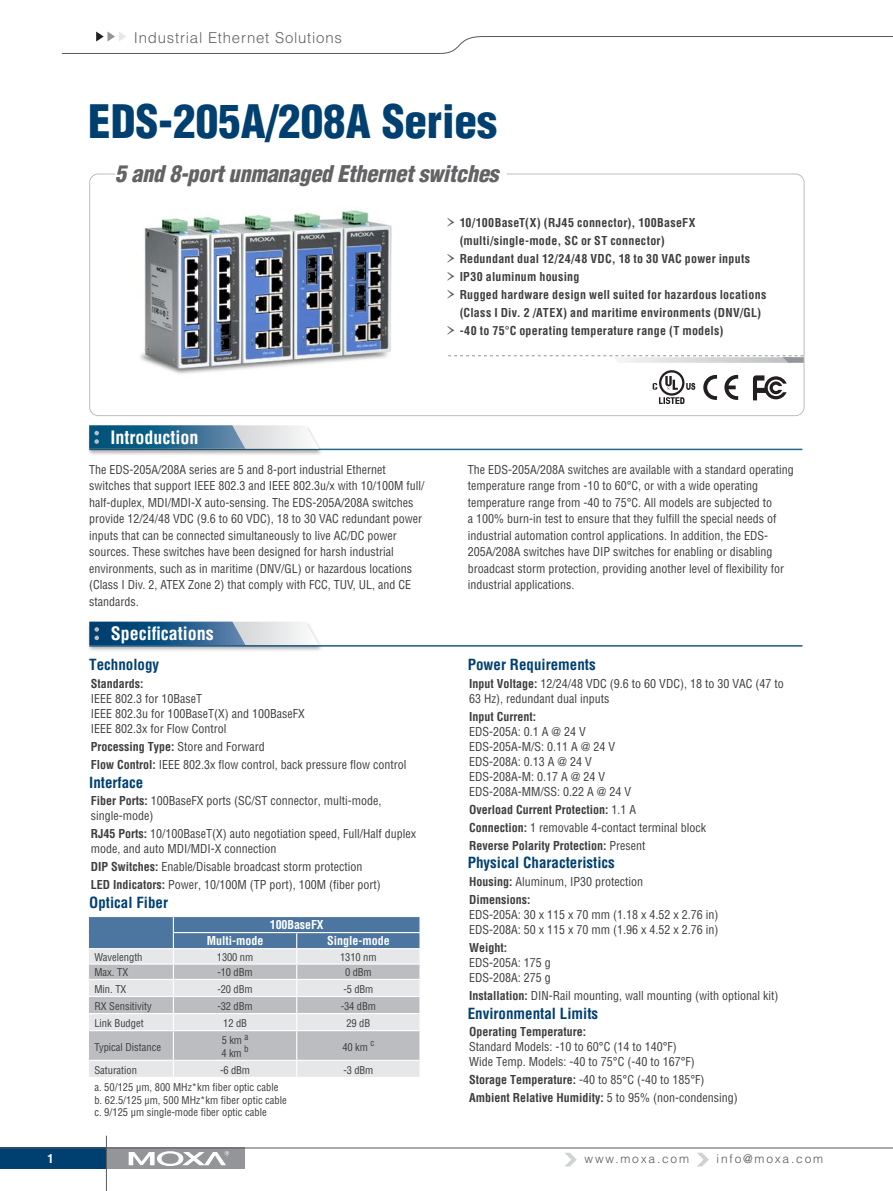
<style>
.page{position:relative;width:893px;height:1191px;background:#fff}
.page>*{position:absolute;margin:0;border:0;box-sizing:border-box;transform-origin:0 0}
.pro_name{font:900 condensed 45px "Helvetica";color:#004071}
.pro_des{font:italic 900 condensed 22.5px "Helvetica";letter-spacing:-.015em;color:#636366}
.Feature_01{font:700 condensed 18px "Helvetica";color:#fff}
.copy_title_parenthes{font:700 condensed 15px "Helvetica";color:#004071}
.t1{font:300 15px "Helvetica";letter-spacing:.05em;color:#636366}
.copy_bold_regular{font:condensed 12px/15px "Helvetica";color:#3e3e3f}
.body{font:condensed 12px/16.5px "Helvetica";color:#3e3e3f}
.pro_list{font:700 condensed 12px/18px "Helvetica";letter-spacing:.02em;color:#3e3e3f}
.copy_bold_regular-2{font:700 condensed 12px "Helvetica";color:#3e3e3f}
.table_copy_white_cen{font:700 condensed 12px "Helvetica";color:#fff}
.t2{font:300 12px "Helvetica";letter-spacing:.15em;color:#57585a}
.table_copy_center{font:condensed 10.5px "Helvetica";color:#3e3e3f}
.s1{font-family:"Garamond Premr Pro";font-weight:400;font-stretch:normal;font-size:24px;color:#636366}
.s2{font-weight:400}
.s3{font-weight:700}
</style>
<div class="page">
<div style="left:0;top:1147px;width:106px;height:22px;background:#004071"></div>
<div style="left:106px;top:1147px;width:138px;height:22px;background:#939598"></div>
<hr style="left:0;top:1147px;width:893px;height:1px;background:#57585a">
<svg style="left:129px;top:1151px;width:100px;height:15px"></svg>
<hr style="left:106px;top:1135px;width:1px;height:56px;background:#59595c">
<svg style="left:697px;top:1152px;width:12px;height:14px"></svg>
<svg style="left:565px;top:1152px;width:12px;height:14px"></svg>
<svg style="left:61px;top:32px;width:832px;height:22px"></svg>
<div style="left:89px;top:174px;width:715px;height:242px;border:1px solid #bcbdc0;border-radius:9px"></div>
<img style="left:140px;top:210px;width:252px;height:164px">
<hr style="left:89px;top:448px;width:713px;height:2px;background:#23698e">
<div style="left:87px;top:425px;width:237px;height:31px;background:#231f20;opacity:.35"></div>
<svg style="left:89px;top:425px;width:230px;height:24px;background:#6b96ae"></svg>
<svg style="left:753px;top:375px;width:34px;height:25px"></svg>
<svg style="left:703px;top:375px;width:14px;height:25px"></svg>
<svg style="left:724px;top:375px;width:14px;height:25px"></svg>
<div style="left:87px;top:621px;width:237px;height:31px;background:#231f20;opacity:.35"></div>
<svg style="left:89px;top:621px;width:230px;height:24px;background:#678dab"></svg>
<hr style="left:89px;top:645px;width:713px;height:1px;background:#175887">
<svg style="left:448px;top:355px;width:356px;height:8px"></svg>
<svg style="left:88px;top:916px;width:332px;height:161px;background:#bbc4cd"></svg>
<hr style="left:297px;top:916px;width:124px;height:1px;background:#fff">
<hr style="left:173px;top:932px;width:124px;height:1px;background:#fff">
<hr style="left:297px;top:932px;width:124px;height:1px;background:#fff">
<svg style="left:653px;top:370px;width:42px;height:34px"></svg>
<p class="t1" style="left:134px;top:29px;width:210px">Industrial Ethernet Solutions</p>
<p class="pro_name" style="left:88px;top:94px;width:410px">EDS-205A/208A Series</p>
<p class="pro_des" style="left:115px;top:160px;width:385px">5 and 8-port unmanaged Ethernet switches</p>
<p class="pro_list" style="left:460px;top:213px;width:237px;text-indent:-15px"><span class="s1">›</span> 10/100BaseT(X) (RJ45 connector), 100BaseFX (multi/single-mode, SC or ST connector)</p>
<p class="pro_list" style="left:445px;top:249px;width:307px"><span class="s1">›</span> Redundant dual 12/24/48 VDC, 18 to 30 VAC power inputs</p>
<p class="pro_list" style="left:445px;top:267px;width:136px"><span class="s1">›</span> IP30 aluminum housing</p>
<p class="pro_list" style="left:460px;top:285px;width:308px;text-indent:-15px"><span class="s1">›</span> Rugged hardware design well suited for hazardous locations (Class I Div. 2 /ATEX) and maritime environments (DNV/GL)</p>
<p class="pro_list" style="left:445px;top:321px;width:280px"><span class="s1">›</span> -40 to 75<span class="s2">°</span>C operating temperature range (T models)</p>
<p class="Feature_01" style="left:111px;top:426px;width:90px">Introduction</p>
<p class="body" style="left:89px;top:461px;width:337px">The EDS-205A/208A series are 5 and 8-port industrial Ethernet switches that support IEEE 802.3 and IEEE 802.3u/x with 10/100M full/ half-duplex, MDI/MDI-X auto-sensing. The EDS-205A/208A switches provide 12/24/48 VDC (9.6 to 60 VDC), 18 to 30 VAC redundant power inputs that can be connected simultaneously to live AC/DC power sources. These switches have been designed for harsh industrial environments, such as in maritime (DNV/GL) or hazardous locations (Class I Div. 2, ATEX Zone 2) that comply with FCC, TUV, UL, and CE standards.</p>
<p class="Feature_01" style="left:111px;top:622px;width:104px">Specifications</p>
<p class="copy_title_parenthes" style="left:89px;top:656px;width:71px">Technology</p>
<p class="copy_bold_regular" style="left:91px;top:676px;width:215px"><span class="s3">Standards:<br></span>IEEE 802.3 for 10BaseT<br>IEEE 802.3u for 100BaseT(X) and 100BaseFX<br>IEEE 802.3x for Flow Control</p>
<p class="copy_bold_regular-2" style="left:91px;top:739px;width:175px">Processing Type: <span class="s2">Store and Forward</span></p>
<p class="copy_bold_regular" style="left:91px;top:757px;width:317px"><span class="s3">Flow Control:</span> IEEE 802.3x flow control, back pressure flow control</p>
<p class="copy_title_parenthes" style="left:89px;top:773px;width:56px">Interface</p>
<p class="copy_bold_regular" style="left:91px;top:793px;width:292px"><span class="s3">Fiber Ports:</span> 100BaseFX ports (SC/ST connector, multi-mode, single-mode)</p>
<p class="copy_bold_regular" style="left:91px;top:826px;width:327px"><span class="s3">RJ45 Ports:</span> 10/100BaseT(X) auto negotiation speed, Full/Half duplex mode, and auto MDI/MDI-X connection</p>
<p class="copy_bold_regular" style="left:91px;top:859px;width:273px"><span class="s3">DIP Switches:</span> Enable/Disable broadcast storm protection</p>
<p class="copy_bold_regular" style="left:91px;top:877px;width:291px"><span class="s3">LED Indicators:</span> Power, 10/100M (TP port), 100M (fiber port)</p>
<p class="copy_title_parenthes" style="left:89px;top:893px;width:80px">Optical Fiber</p>
<p class="table_copy_white_cen" style="left:270px;top:917px;width:55px">100BaseFX</p>
<p class="table_copy_white_cen" style="left:207px;top:933px;width:58px">Multi-mode</p>
<p class="table_copy_white_cen" style="left:327px;top:933px;width:64px">Single-mode</p>
<p class="table_copy_center" style="left:94px;top:950px;width:50px">Wavelength</p>
<p class="table_copy_center" style="left:217px;top:950px;width:38px">1300 nm</p>
<p class="table_copy_center" style="left:340px;top:950px;width:38px">1310 nm</p>
<p class="table_copy_center" style="left:94px;top:965px;width:35px">Max. TX</p>
<p class="table_copy_center" style="left:217px;top:965px;width:37px">-10 dBm</p>
<p class="table_copy_center" style="left:345px;top:965px;width:28px">0 dBm</p>
<p class="table_copy_center" style="left:94px;top:982px;width:34px">Min. TX</p>
<p class="table_copy_center" style="left:217px;top:982px;width:37px">-20 dBm</p>
<p class="table_copy_center" style="left:343px;top:982px;width:32px">-5 dBm</p>
<p class="table_copy_center" style="left:94px;top:999px;width:59px">RX Sensitivity</p>
<p class="table_copy_center" style="left:217px;top:999px;width:37px">-32 dBm</p>
<p class="table_copy_center" style="left:341px;top:999px;width:37px">-34 dBm</p>
<p class="table_copy_center" style="left:94px;top:1016px;width:51px">Link Budget</p>
<p class="table_copy_center" style="left:223px;top:1016px;width:25px">12 dB</p>
<p class="table_copy_center" style="left:346px;top:1016px;width:25px">29 dB</p>
<p class="table_copy_center" style="left:94px;top:1040px;width:68px">Typical Distance</p>
<p class="table_copy_center" style="left:222px;top:1034px;width:28px">5 km <sup>a</sup></p>
<p class="table_copy_center" style="left:221px;top:1046px;width:29px">4 km <sup>b</sup></p>
<p class="table_copy_center" style="left:342px;top:1040px;width:33px">40 km <sup>c</sup></p>
<p class="table_copy_center" style="left:94px;top:1063px;width:44px">Saturation</p>
<p class="table_copy_center" style="left:220px;top:1063px;width:32px">-6 dBm</p>
<p class="table_copy_center" style="left:343px;top:1063px;width:32px">-3 dBm</p>
<p class="table_copy_center" style="left:94px;top:1080px;width:186px">a. 50/125 μm, 800 MHz*km fiber optic cable</p>
<p class="table_copy_center" style="left:94px;top:1093px;width:194px">b. 62.5/125 μm, 500 MHz*km fiber optic cable</p>
<p class="table_copy_center" style="left:94px;top:1106px;width:174px">c. 9/125 μm single-mode fiber optic cable</p>
<p class="body" style="left:468px;top:461px;width:327px">The EDS-205A/208A switches are available with a standard operating temperature range from -10 to 60°C, or with a wide operating temperature range from -40 to 75°C. All models are subjected to<br>a 100% burn-in test to ensure that they fulfill the special needs of industrial automation control applications. In addition, the EDS-205A/208A switches have DIP switches for enabling or disabling broadcast storm protection, providing another level of flexibility for industrial applications.</p>
<p class="copy_title_parenthes" style="left:468px;top:656px;width:129px">Power Requirements</p>
<p class="copy_bold_regular" style="left:469px;top:676px;width:316px"><span class="s3">Input Voltage:</span> 12/24/48 VDC (9.6 to 60 VDC), 18 to 30 VAC (47 to<br>63 Hz), redundant dual inputs</p>
<p class="copy_bold_regular" style="left:469px;top:709px;width:163px"><span class="s3">Input Current:<br></span>EDS-205A: 0.1 A @ 24 V<br>EDS-205A-M/S: 0.11 A @ 24 V<br>EDS-208A: 0.13 A @ 24 V<br>EDS-208A-M: 0.17 A @ 24 V<br>EDS-208A-MM/SS: 0.22 A @ 24 V</p>
<p class="copy_bold_regular-2" style="left:469px;top:802px;width:169px">Overload Current Protection: <span class="s2">1.1 A</span></p>
<p class="copy_bold_regular" style="left:469px;top:820px;width:238px"><span class="s3">Connection:</span> 1 removable 4-contact terminal block</p>
<p class="copy_bold_regular-2" style="left:469px;top:838px;width:178px">Reverse Polarity Protection: <span class="s2">Present</span></p>
<p class="copy_title_parenthes" style="left:468px;top:853px;width:149px">Physical Characteristics</p>
<p class="copy_bold_regular" style="left:469px;top:874px;width:175px"><span class="s3">Housing:</span> Aluminum, IP30 protection</p>
<p class="copy_bold_regular" style="left:469px;top:892px;width:251px"><span class="s3">Dimensions:<br></span>EDS-205A: 30 x 115 x 70 mm (1.18 x 4.52 x 2.76 in)<br>EDS-208A: 50 x 115 x 70 mm (1.96 x 4.52 x 2.76 in)</p>
<p class="copy_bold_regular" style="left:469px;top:940px;width:83px"><span class="s3">Weight:<br></span>EDS-205A: 175 g<br>EDS-208A: 275 g</p>
<p class="copy_bold_regular" style="left:469px;top:988px;width:311px"><span class="s3">Installation:</span> DIN-Rail mounting, wall mounting (with optional kit)</p>
<p class="copy_title_parenthes" style="left:468px;top:1004px;width:132px">Environmental Limits</p>
<p class="copy_bold_regular" style="left:469px;top:1024px;width:227px"><span class="s3">Operating Temperature:<br></span>Standard Models: -10 to 60°C (14 to 140°F)<br>Wide Temp. Models: -40 to 75°C (-40 to 167°F)</p>
<p class="copy_bold_regular" style="left:469px;top:1072px;width:237px"><span class="s3">Storage Temperature:</span> -40 to 85°C (-40 to 185°F)</p>
<p class="copy_bold_regular-2" style="left:469px;top:1090px;width:270px">Ambient Relative Humidity: <span class="s2">5 to 95% (non-condensing)</span></p>
<p class="table_copy_white_cen" style="left:47px;top:1151px;width:8px">1</p>
<p class="t2" style="left:585px;top:1151px;width:106px">www.moxa.com</p>
<p class="t2" style="left:717px;top:1151px;width:108px">info@moxa.com</p>
</div>
